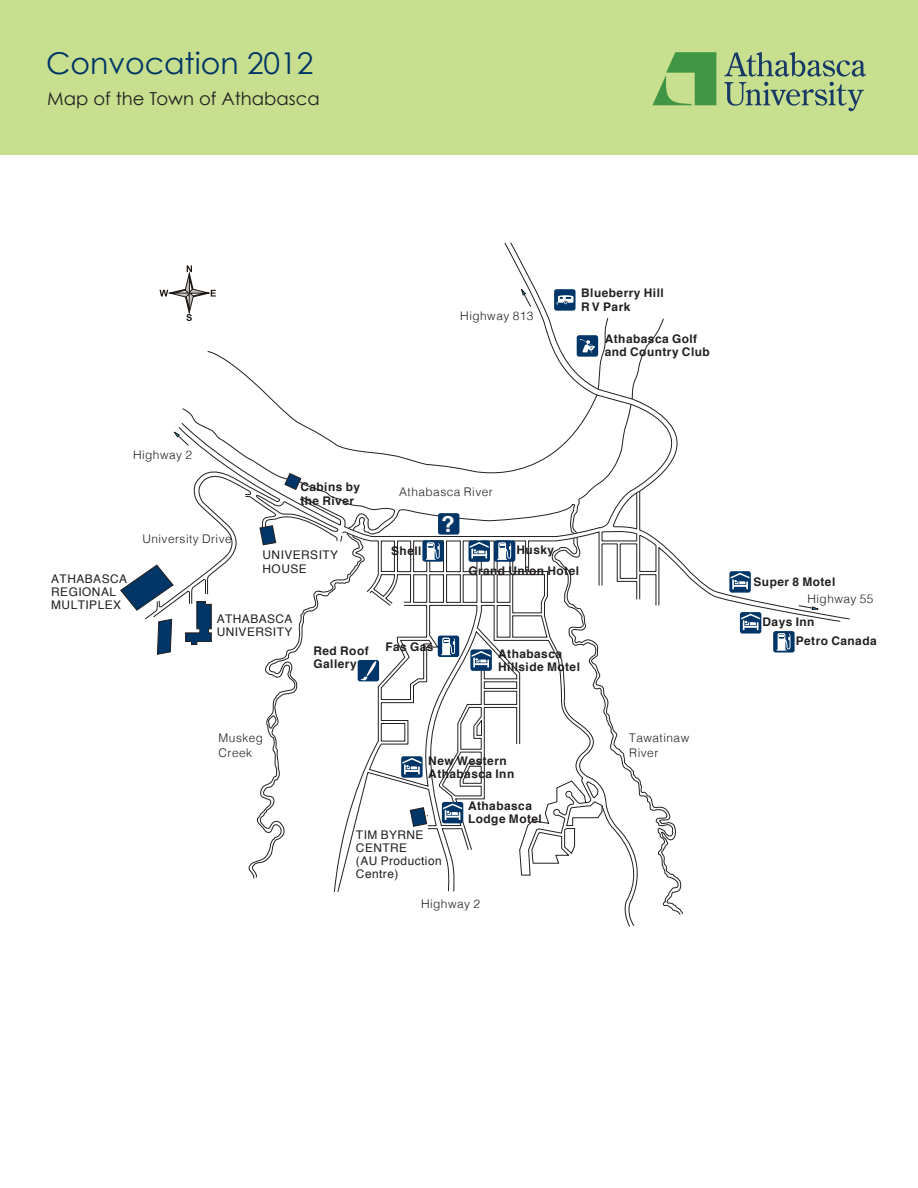
<style>
.page{position:relative;width:918px;height:1188px;background:#fff}
.page>*{position:absolute;margin:0;border:0;box-sizing:border-box;transform-origin:0 0}
.t1{font:30px "Century Gothic";color:#003667}
.t2{font:700 22.5px "Helvetica";color:#fff}
.t3{font:18px "Century Gothic";color:#231f20}
.t4{font:700 11.85px/13.2px "Helvetica";letter-spacing:.04em;color:#231f20}
.t5{font:11.85px/13.2px "Helvetica";letter-spacing:.04em;color:#231f20}
.t6{font:300 11.85px/14.2px "Helvetica";letter-spacing:.04em;color:#231f20}
</style>
<div class="page">
<div style="left:0;top:0;width:918px;height:154px;background:#c7df8e"></div>
<svg style="left:652px;top:52px;width:64px;height:53px"></svg>
<svg style="left:724px;top:52px;width:142px;height:59px"></svg>
<svg style="left:120px;top:265px;width:730px;height:662px"></svg>
<h1 class="t1" style="left:46px;top:45px;width:269px">Convocation 2012</h1>
<h3 class="t3" style="left:47px;top:88px;width:274px">Map of the Town of Athabasca</h3>
<p class="t6" style="left:460px;top:308px;width:75px">Highway 813</p>
<p class="t4" style="left:581px;top:287px;width:84px">Blueberry Hill<br>R V Park</p>
<p class="t4" style="left:605px;top:333px;width:106px">Athabasca Golf and Country Club</p>
<p class="t6" style="left:133px;top:447px;width:61px">Highway 2</p>
<p class="t5" style="left:51px;top:572px;width:77px">ATHABASCA<br>REGIONAL<br>MULTIPLEX</p>
<p class="t6" style="left:142px;top:531px;width:91px">University Drive</p>
<p class="t4" style="left:300px;top:481px;width:61px">Cabins by the River</p>
<p class="t5" style="left:263px;top:549px;width:77px">UNIVERSITY<br>HOUSE</p>
<p class="t5" style="left:217px;top:613px;width:77px">ATHABASCA<br>UNIVERSITY</p>
<p class="t4" style="left:314px;top:645px;width:57px">Red Roof<br>Gallery</p>
<p class="t6" style="left:399px;top:484px;width:95px">Athabasca River</p>
<h2 class="t2" style="left:441px;top:505px;width:15px">?</h2>
<p class="t4" style="left:391px;top:544px;width:32px">Shell</p>
<p class="t4" style="left:517px;top:543px;width:39px">Husky</p>
<p class="t4" style="left:385px;top:641px;width:50px">Fas Gas</p>
<p class="t4" style="left:468px;top:564px;width:112px">Grand Union Hotel</p>
<p class="t4" style="left:498px;top:647px;width:83px">Athabasca<br>Hillside Motel</p>
<p class="t6" style="left:219px;top:730px;width:46px">Muskeg<br>Creek</p>
<p class="t4" style="left:428px;top:754px;width:88px">New Western<br>Athabasca Inn</p>
<p class="t4" style="left:468px;top:799px;width:75px">Athabasca<br>Lodge Motel</p>
<p class="t6" style="left:629px;top:730px;width:61px">Tawatinaw<br>River</p>
<p class="t5" style="left:356px;top:828px;width:87px">TIM BYRNE<br>CENTRE<br>(AU Production<br>Centre)</p>
<p class="t6" style="left:421px;top:896px;width:61px">Highway 2</p>
<p class="t4" style="left:754px;top:575px;width:83px">Super 8 Motel</p>
<p class="t6" style="left:807px;top:591px;width:68px">Highway 55</p>
<p class="t4" style="left:796px;top:612px;width:82px;line-height:18.9px;text-indent:-33px">Days Inn<br>Petro Canada</p>
</div>
